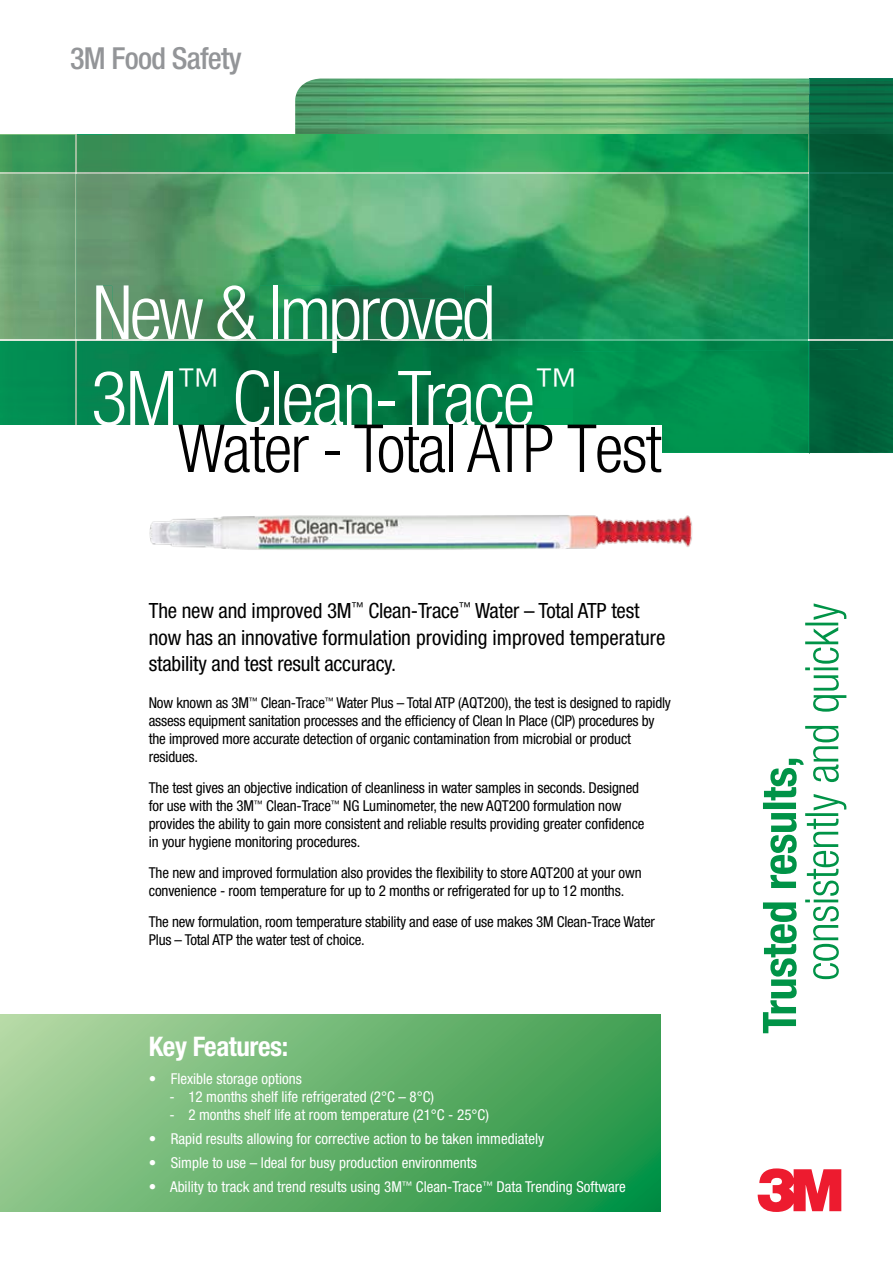
<style>
.page{position:relative;width:893px;height:1263px;background:#fff}
.page>*{position:absolute;margin:0;border:0;box-sizing:border-box;transform-origin:0 0}
.t1{font:300 condensed 75.9px "Helvetica Neue";letter-spacing:-.035em;color:#fff}
.t2{font:300 condensed 66.3px "Helvetica Neue";letter-spacing:-.025em;color:#010101}
.t3{font:500 condensed 30.3px "Helvetica Neue";letter-spacing:-.025em;color:#939598}
.t4{font:700 condensed 27px "Helvetica Neue LT Std";letter-spacing:-.015em;color:#fff}
.t5{font:condensed 21px/26.2px "Helvetica Neue LT Std";letter-spacing:-.01em;color:#000}
.t6{font:condensed 15px/18px "Helvetica Neue LT Std";letter-spacing:-.01em;color:#000}
.t7{font:condensed 15px "Helvetica Neue LT Std";color:#fff}
</style>
<div class="page">
<img style="left:0;top:174px;width:75px;height:251px">
<svg style="left:77px;top:174px;width:35px;height:251px;background:#438f64"></svg>
<img style="left:259px;top:174px;width:634px;height:279px">
<img style="left:96px;top:285px;width:263px;height:68px">
<img style="left:363px;top:298px;width:99px;height:42px">
<img style="left:408px;top:298px;width:1px;height:42px">
<img style="left:465px;top:285px;width:27px;height:55px">
<img style="left:808px;top:174px;width:1px;height:166px">
<img style="left:295px;top:79px;width:514px;height:56px">
<img style="left:808px;top:95px;width:1px;height:40px">
<img style="left:112px;top:174px;width:147px;height:111px">
<img style="left:0;top:135px;width:893px;height:39px">
<img style="left:112px;top:340px;width:746px;height:113px">
<img style="left:112px;top:353px;width:147px;height:72px">
<img style="left:409px;top:340px;width:53px;height:1px">
<img style="left:77px;top:173px;width:182px;height:1px">
<img style="left:75px;top:135px;width:2px;height:290px">
<img style="left:76px;top:135px;width:1px;height:38px">
<img style="left:76px;top:341px;width:1px;height:84px">
<img style="left:573px;top:340px;width:235px;height:10px">
<img style="left:573px;top:350px;width:236px;height:103px">
<img style="left:808px;top:350px;width:1px;height:101px">
<div style="left:0;top:425px;width:661px;height:93px;background:#fff"></div>
<hr style="left:809px;top:78px;width:84px;height:1px;background:#087b69">
<svg style="left:810px;top:79px;width:83px;height:56px;background:#096842"></svg>
<div style="left:810px;top:340px;width:83px;height:112px;background:#01613a"></div>
<img style="left:810px;top:173px;width:83px;height:1px">
<img style="left:809px;top:79px;width:1px;height:261px">
<img style="left:809px;top:95px;width:1px;height:40px">
<img style="left:809px;top:135px;width:1px;height:38px">
<img style="left:809px;top:350px;width:1px;height:101px">
<img style="left:0;top:340px;width:75px;height:1px">
<svg style="left:808px;top:340px;width:2px;height:10px"></svg>
<img style="left:273px;top:340px;width:78px;height:1px">
<svg style="left:75px;top:340px;width:37px;height:1px"></svg>
<img style="left:122px;top:340px;width:135px;height:1px">
<img style="left:419px;top:340px;width:35px;height:1px">
<svg style="left:363px;top:340px;width:46px;height:1px"></svg>
<svg style="left:465px;top:340px;width:27px;height:1px"></svg>
<svg style="left:757px;top:1168px;width:84px;height:44px"></svg>
<svg style="left:0;top:1015px;width:660px;height:197px;background:#65b26e"></svg>
<img style="left:149px;top:515px;width:544px;height:35px">
<svg style="left:763px;top:603px;width:83px;height:430px"></svg>
<h3 class="t3" style="left:70px;top:40px;width:173px">3M Food Safety</h3>
<h1 class="t1" style="left:92px;top:269px;width:405px">New &amp; Improved</h1>
<h1 class="t1" style="left:91px;top:355px;width:489px">3M<sup>™</sup> Clean-Trace<sup>™</sup></h1>
<h2 class="t2" style="left:177px;top:410px;width:486px">Water - Total ATP Test</h2>
<h3 class="t5" style="left:149px;top:598px;width:518px">The new and improved 3M<sup>™</sup> Clean-Trace<sup>™</sup> Water – Total ATP test now has an innovative formulation providing improved temperature stability and test result accuracy.</h3>
<p class="t6" style="left:149px;top:694px;width:524px">Now known as 3M<sup>™</sup> Clean-Trace<sup>™</sup> Water Plus – Total ATP (AQT200), the test is designed to rapidly assess equipment sanitation processes and the efficiency of Clean In Place (CIP) procedures by the improved more accurate detection of organic contamination from microbial or product residues.</p>
<p class="t6" style="left:149px;top:779px;width:497px">The test gives an objective indication of cleanliness in water samples in seconds. Designed for use with the 3M<sup>™</sup> Clean-Trace<sup>™</sup> NG Luminometer, the new AQT200 formulation now provides the ability to gain more consistent and reliable results providing greater confidence in your hygiene monitoring procedures.</p>
<p class="t6" style="left:149px;top:863px;width:494px">The new and improved formulation also provides the flexibility to store AQT200 at your own convenience - room temperature for up to 2 months or refrigerated for up to 12 months.</p>
<p class="t6" style="left:149px;top:912px;width:508px">The new formulation, room temperature stability and ease of use makes 3M Clean-Trace Water<br>Plus – Total ATP the water test of choice.</p>
<h3 class="t4" style="left:149px;top:1030px;width:141px">Key Features:</h3>
<p class="t7" style="left:149px;top:1069px;width:155px">• Flexible storage options</p>
<p class="t7" style="left:170px;top:1087px;width:266px">- 12 months shelf life refrigerated (2°C – 8°C)</p>
<p class="t7" style="left:170px;top:1105px;width:321px">- 2 months shelf life at room temperature (21°C - 25°C)</p>
<p class="t7" style="left:149px;top:1129px;width:397px">• Rapid results allowing for corrective action to be taken immediately</p>
<p class="t7" style="left:149px;top:1153px;width:330px">• Simple to use – Ideal for busy production environments</p>
<p class="t7" style="left:149px;top:1177px;width:478px">• Ability to track and trend results using 3M<sup>™</sup> Clean-Trace<sup>™</sup> Data Trending Software</p>
</div>
